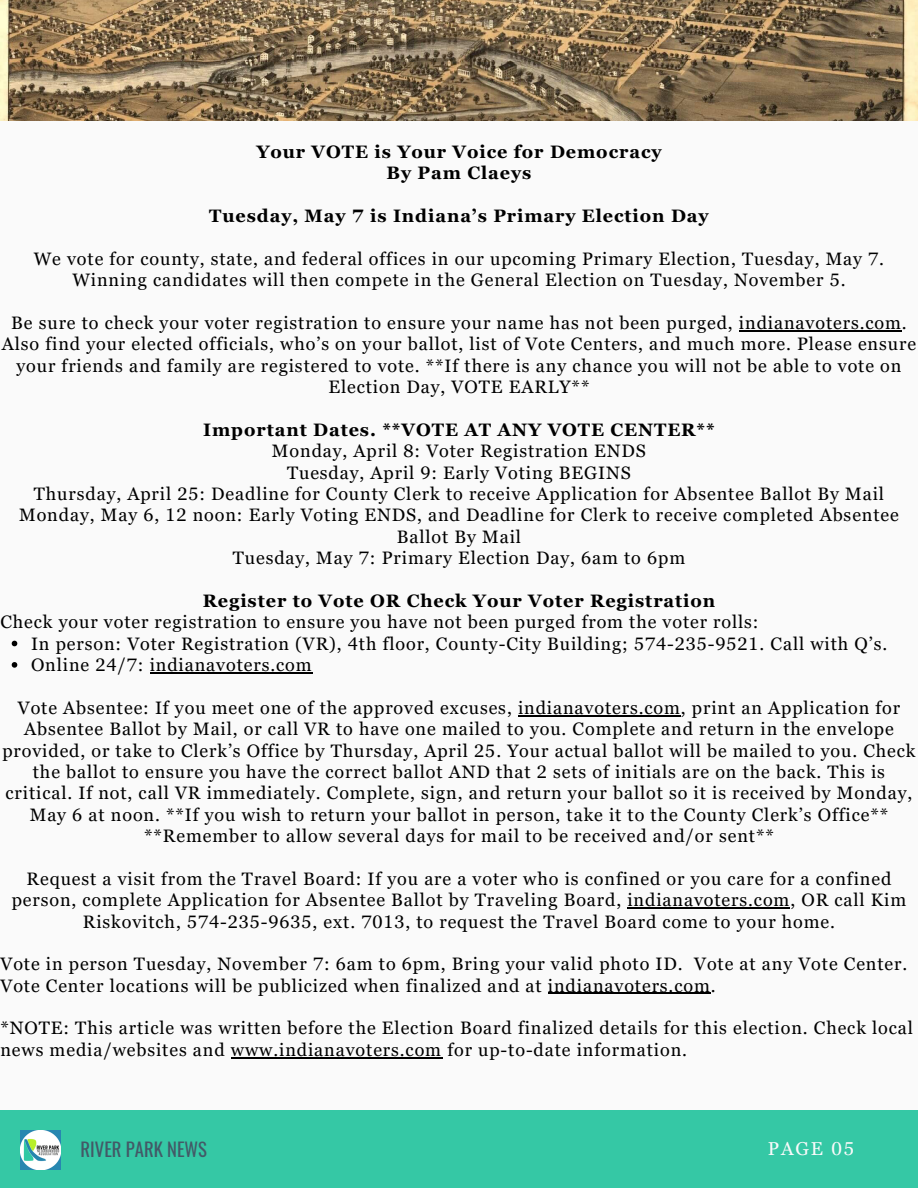
<style>
.page{position:relative;width:918px;height:1188px;background:#fafafa}
.page>*{position:absolute;margin:0;border:0;box-sizing:border-box;transform-origin:0 0}
.t1{font:18.6px "Oswald";color:#435967}
.t2{font:18.6px "Georgia Pro";letter-spacing:.1em;color:#fafafa}
.t3{font:18px/21.3px "Georgia Pro";letter-spacing:.05em;color:#000;text-align:center}
.t4{font:700 18px/21.3px "Georgia Pro";letter-spacing:.05em;color:#000;text-align:center}
</style>
<div class="page">
<hr style="left:739px;top:330px;width:163px;height:1px;background:#000">
<svg style="left:12px;top:641px;width:5px;height:5px"></svg>
<svg style="left:12px;top:662px;width:5px;height:6px"></svg>
<hr style="left:150px;top:672px;width:163px;height:1px;background:#000">
<hr style="left:518px;top:715px;width:163px;height:1px;background:#000">
<hr style="left:627px;top:907px;width:163px;height:1px;background:#000">
<hr style="left:548px;top:993px;width:163px;height:1px;background:#000">
<hr style="left:231px;top:1057px;width:211px;height:1px;background:#000">
<div style="left:0;top:1110px;width:918px;height:78px;background:#35c8a5"></div>
<img style="left:21px;top:1130px;width:39px;height:40px">
<img style="left:0;top:0;width:918px;height:120px">
<h2 class="t4" style="left:256px;top:141px;width:407px">Your VOTE is Your Voice for Democracy<br>By Pam Claeys</h2>
<h2 class="t4" style="left:209px;top:205px;width:501px">Tuesday, May 7 is Indiana’s Primary Election Day</h2>
<p class="t3" style="left:34px;top:248px;width:852px">We vote for county, state, and federal offices in our upcoming Primary Election, Tuesday, May 7.<br>Winning candidates will then compete in the General Election on Tuesday, November 5.</p>
<p class="t3" style="left:2px;top:312px;width:916px">Be sure to check your voter registration to ensure your name has not been purged, indianavoters.com.<br>Also find your elected officials, who’s on your ballot, list of Vote Centers, and much more. Please ensure your friends and family are registered to vote. **If there is any chance you will not be able to vote on Election Day, VOTE EARLY**</p>
<p class="t4" style="left:203px;top:419px;width:513px">Important Dates. **VOTE AT ANY VOTE CENTER**</p>
<p class="t3" style="left:272px;top:440px;width:376px">Monday, April 8: Voter Registration ENDS</p>
<p class="t3" style="left:287px;top:462px;width:345px">Tuesday, April 9: Early Voting BEGINS</p>
<p class="t3" style="left:34px;top:483px;width:852px">Thursday, April 25: Deadline for County Clerk to receive Application for Absentee Ballot By Mail</p>
<p class="t3" style="left:19px;top:505px;width:881px">Monday, May 6, 12 noon: Early Voting ENDS, and Deadline for Clerk to receive completed Absentee<br>Ballot By Mail</p>
<p class="t3" style="left:233px;top:547px;width:454px">Tuesday, May 7: Primary Election Day, 6am to 6pm</p>
<p class="t4" style="left:203px;top:590px;width:514px">Register to Vote OR Check Your Voter Registration</p>
<p class="t3" style="left:0;top:611px;width:760px">Check your voter registration to ensure you have not been purged from the voter rolls:</p>
<p class="t3" style="left:31px;top:633px;width:858px">In person: Voter Registration (VR), 4th floor, County-City Building; 574-235-9521. Call with Q’s.</p>
<p class="t3" style="left:31px;top:654px;width:282px">Online 24/7: indianavoters.com</p>
<p class="t3" style="left:2px;top:697px;width:915px">Vote Absentee: If you meet one of the approved excuses, indianavoters.com, print an Application for Absentee Ballot by Mail, or call VR to have one mailed to you. Complete and return in the envelope provided, or take to Clerk’s Office by Thursday, April 25. Your actual ballot will be mailed to you. Check the ballot to ensure you have the correct ballot AND that 2 sets of initials are on the back. This is critical. If not, call VR immediately. Complete, sign, and return your ballot so it is received by Monday, May 6 at noon. **If you wish to return your ballot in person, take it to the County Clerk’s Office**</p>
<p class="t3" style="left:144px;top:825px;width:631px">**Remember to allow several days for mail to be received and/or sent**</p>
<p class="t3" style="left:12px;top:868px;width:896px">Request a visit from the Travel Board: If you are a voter who is confined or you care for a confined person, complete Application for Absentee Ballot by Traveling Board, indianavoters.com, OR call Kim<br>Riskovitch, 574-235-9635, ext. 7013, to request the Travel Board come to your home.</p>
<p class="t3" style="left:0;top:953px;width:908px;text-align:left">Vote in person Tuesday, November 7: 6am to 6pm, Bring your valid photo ID. Vote at any Vote Center.<br>Vote Center locations will be publicized when finalized and at indianavoters.com.</p>
<p class="t3" style="left:0;top:1018px;width:914px;text-align:left">*NOTE: This article was written before the Election Board finalized details for this election. Check local news media/websites and www.indianavoters.com for up-to-date information.</p>
<h1 class="t1" style="left:81px;top:1135px;width:128px">RIVER PARK NEWS</h1>
<h1 class="t2" style="left:768px;top:1138px;width:88px">PAGE 05</h1>
</div>
